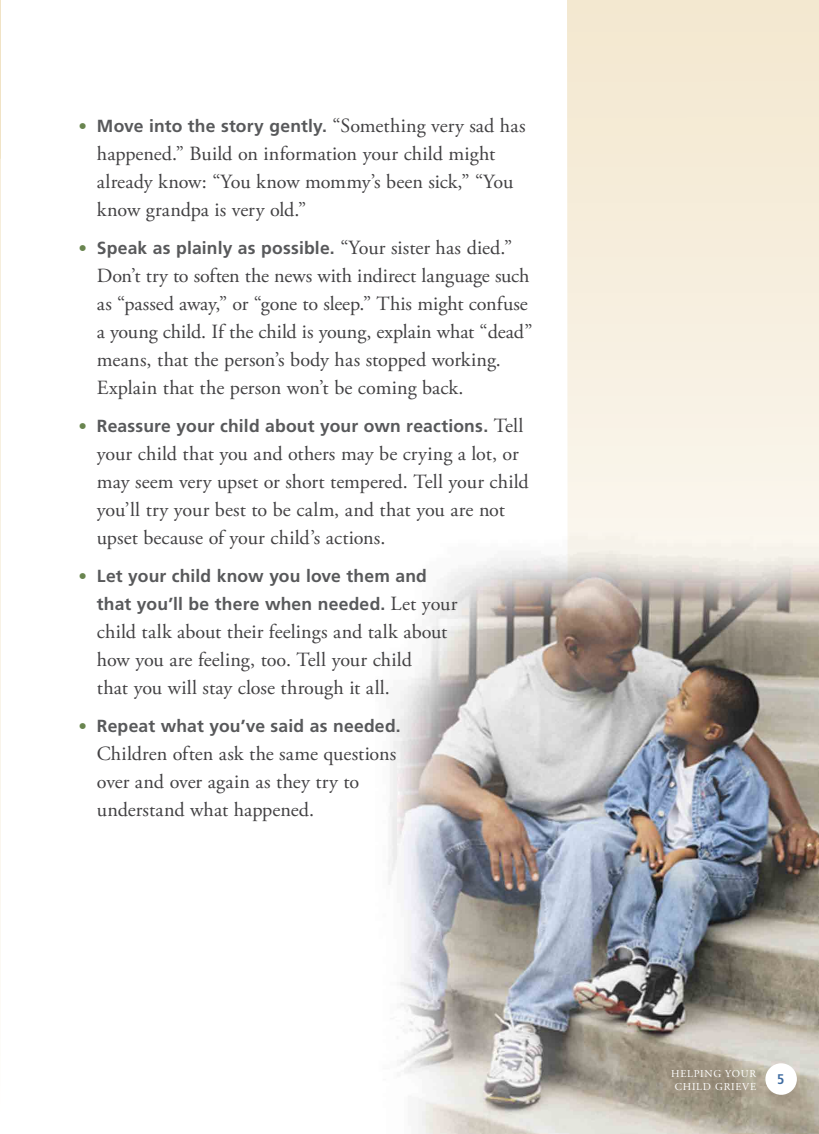
<style>
.page{position:relative;width:819px;height:1134px;background:#fff}
.page>*{position:absolute;margin:0;border:0;box-sizing:border-box;transform-origin:0 0}
.t1{font:20.12px/28px "Adobe Garamond Pro";color:#414042}
.t2{font:700 17.5px/28px "Frutiger LT Std";letter-spacing:.01em;color:#58595b}
.t3{font:700 condensed 14px "Frutiger LT Std";color:#3f6ca1}
.t4{font:10.5px/12.6px "Adobe Garamond Pro";letter-spacing:.07em;color:#fff;text-align:center}
.s1{font-stretch:condensed;font-size:17.15px;color:#69854f}
.s2{font-family:"Adobe Garamond Pro";font-weight:400;font-size:20.12px;color:#414042}
</style>
<div class="page">
<hr style="left:0;top:0;width:1px;height:1134px;background:#f1e3c5">
<svg style="left:0;top:159px;width:1px;height:975px"></svg>
<svg style="left:567px;top:0;width:252px;height:327px;background:#f5ebd7"></svg>
<div style="left:247px;top:327px;width:572px;height:807px;background:linear-gradient(to right,#fff,#f8f1e2)"></div>
<img style="left:361px;top:529px;width:458px;height:605px">
<div style="left:765px;top:1063px;width:32px;height:32px;background:#fff;border-radius:50%"></div>
<p class="t2" style="left:78px;top:112px;width:449px"><span class="s1">•</span> Move into the story gently. <span class="s2">“Something very sad has</span></p>
<p class="t1" style="left:97px;top:140px;width:418px">happened.” Build on information your child might already know: “You know mommy’s been sick,” “You know grandpa is very old.”</p>
<p class="t2" style="left:78px;top:234px;width:435px"><span class="s1">•</span> Speak as plainly as possible. <span class="s2">“Your sister has died.”</span></p>
<p class="t1" style="left:97px;top:262px;width:437px">Don’t try to soften the news with indirect language such as “passed away,” or “gone to sleep.” This might confuse a young child. If the child is young, explain what “dead” means, that the person’s body has stopped working.<br>Explain that the person won’t be coming back.</p>
<p class="t2" style="left:78px;top:412px;width:446px"><span class="s1">•</span> Reassure your child about your own reactions. <span class="s2">Tell</span></p>
<p class="t1" style="left:97px;top:440px;width:433px">your child that you and others may be crying a lot, or may seem very upset or short tempered. Tell your child you’ll try your best to be calm, and that you are not upset because of your child’s actions.</p>
<p class="t2" style="left:97px;top:562px;width:362px;text-indent:-18px"><span class="s1">•</span> Let your child know you love them and that you’ll be there when needed. <span class="s2">Let your</span></p>
<p class="t1" style="left:97px;top:619px;width:352px">child talk about their feelings and talk about how you are feeling, too. Tell your child that you will stay close through it all.</p>
<p class="t2" style="left:78px;top:712px;width:324px"><span class="s1">•</span> Repeat what you’ve said as needed.</p>
<p class="t1" style="left:97px;top:741px;width:301px">Children often ask the same questions over and over again as they try to understand what happened.</p>
<p class="t4" style="left:671px;top:1068px;width:86px">HELPING YOUR<br>CHILD GRIEVE</p>
<p class="t3" style="left:777px;top:1071px;width:9px">5</p>
</div>
